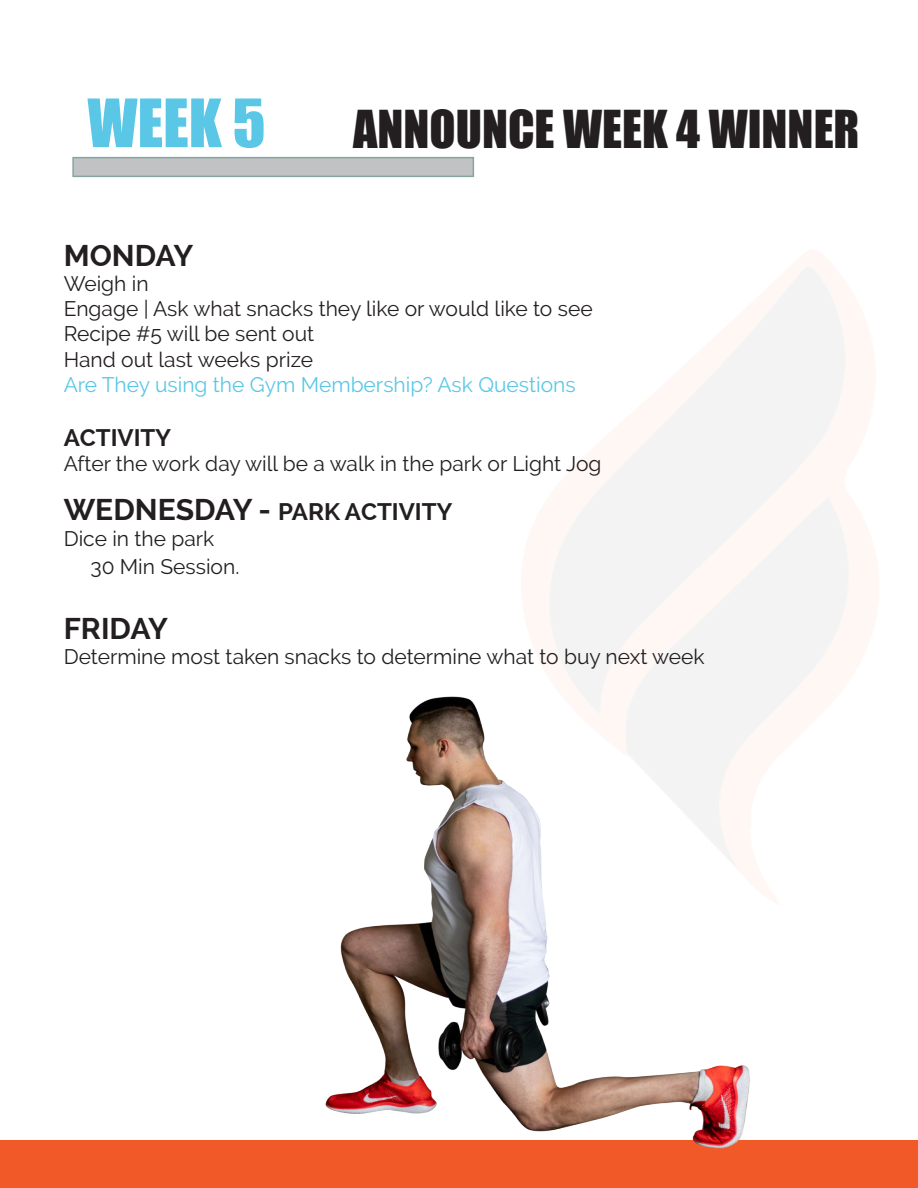
<style>
.page{position:relative;width:918px;height:1188px;background:#fff}
.page>*{position:absolute;margin:0;border:0;box-sizing:border-box;transform-origin:0 0}
.t1{font:61.5px "Impact";color:#5ac7e6}
.t2{font:48px "Impact";color:#231f20}
.Paragraph_Style_1{font:700 30px "Raleway";color:#231f20}
.t3{font:700 24px "Raleway";color:#231f20}
.recipe{font:21px "Raleway";color:#231f20}
.t4{font:21px "Raleway";color:#5ac7e6}
.s1{font-size:30px}
</style>
<div class="page">
<div style="left:0;top:1140px;width:918px;height:48px;background:#f15929"></div>
<div style="left:72px;top:157px;width:402px;height:20px;background:#c1c2c4;border:2px solid #84a5a0"></div>
<img style="left:325px;top:678px;width:526px;height:471px">
<p class="t1" style="left:87px;top:75px;width:180px">WEEK 5</p>
<p class="t2" style="left:353px;top:92px;width:508px">ANNOUNCE WEEK 4 WINNER</p>
<p class="Paragraph_Style_1" style="left:64px;top:238px;width:131px">MONDAY</p>
<p class="recipe" style="left:64px;top:271px;width:86px">Weigh in</p>
<p class="recipe" style="left:64px;top:297px;width:530px">Engage | Ask what snacks they like or would like to see</p>
<p class="recipe" style="left:64px;top:322px;width:252px">Recipe #5 will be sent out</p>
<p class="recipe" style="left:64px;top:347px;width:251px">Hand out last weeks prize</p>
<p class="t4" style="left:64px;top:372px;width:513px">Are They using the Gym Membership? Ask Questions</p>
<p class="t3" style="left:64px;top:424px;width:109px">ACTIVITY</p>
<p class="recipe" style="left:64px;top:451px;width:539px">After the work day will be a walk in the park or Light Jog</p>
<p class="t3" style="left:64px;top:498px;width:390px"><span class="s1">WEDNESDAY -</span> PARK ACTIVITY</p>
<p class="recipe" style="left:64px;top:526px;width:152px">Dice in the park</p>
<p class="recipe" style="left:90px;top:555px;width:150px">30 Min Session.</p>
<p class="Paragraph_Style_1" style="left:64px;top:612px;width:106px">FRIDAY</p>
<p class="recipe" style="left:64px;top:645px;width:642px">Determine most taken snacks to determine what to buy next week</p>
</div>
